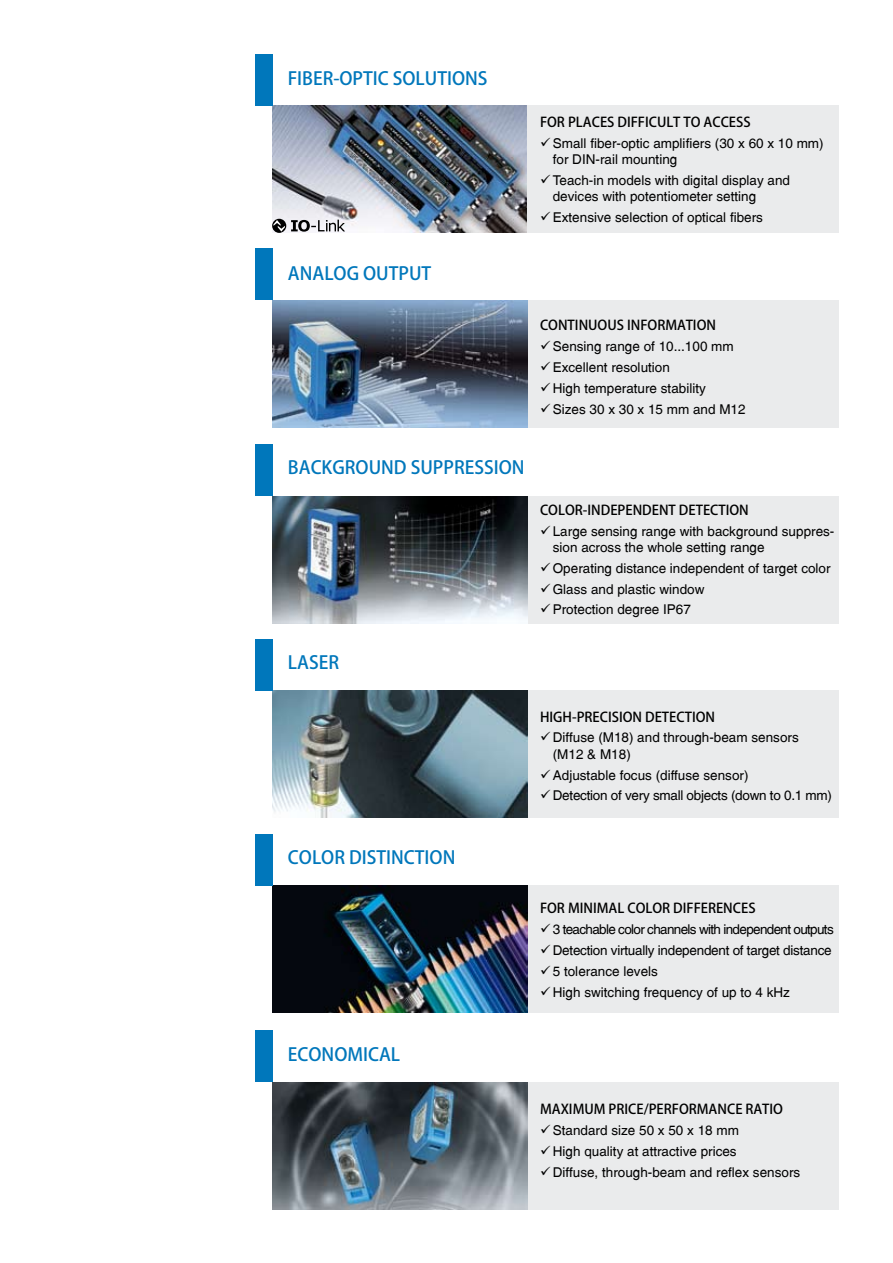
<style>
.page{position:relative;width:893px;height:1263px;background:#fff}
.page>*{position:absolute;margin:0;border:0;box-sizing:border-box;transform-origin:0 0}
.t1{font:500 18px "Koz Go Pro";color:#07b}
.t2{font:13.5px/16.2px "Switzerland Plain";color:#000}
.t3{font:500 13.5px "Koz Go Pro";color:#000}
.t4{font:13.5px "Switzerland Plain";letter-spacing:-.02em;color:#000}
.t5{font:13.5px "Switzerland Plain";letter-spacing:-.05em;color:#000}
</style>
<div class="page">
<div style="left:527px;top:690px;width:312px;height:128px;background:#eaebec"></div>
<div style="left:527px;top:300px;width:312px;height:128px;background:#eaebec"></div>
<div style="left:527px;top:496px;width:312px;height:128px;background:#eaebec"></div>
<div style="left:527px;top:1082px;width:312px;height:128px;background:#eaebec"></div>
<img style="left:272px;top:1082px;width:255px;height:128px">
<img style="left:272px;top:496px;width:255px;height:128px">
<img style="left:272px;top:690px;width:255px;height:128px">
<div style="left:255px;top:249px;width:17px;height:51px;background:#07b"></div>
<div style="left:255px;top:444px;width:17px;height:51px;background:#07b"></div>
<div style="left:255px;top:1030px;width:17px;height:51px;background:#07b"></div>
<div style="left:255px;top:639px;width:17px;height:51px;background:#07b"></div>
<img style="left:272px;top:105px;width:255px;height:128px">
<div style="left:255px;top:54px;width:17px;height:51px;background:#07b"></div>
<div style="left:527px;top:105px;width:312px;height:128px;background:#eaebec"></div>
<img style="left:272px;top:300px;width:255px;height:128px">
<div style="left:527px;top:885px;width:312px;height:128px;background:#eaebec"></div>
<img style="left:272px;top:885px;width:255px;height:128px">
<div style="left:255px;top:834px;width:17px;height:51px;background:#07b"></div>
<svg style="left:272px;top:219px;width:14px;height:14px"></svg>
<svg style="left:291px;top:220px;width:54px;height:12px"></svg>
<svg style="left:273px;top:220px;width:12px;height:12px"></svg>
<h1 class="t1" style="left:288px;top:67px;width:200px">FI BER-OPTIC SOLUTIONS</h1>
<h1 class="t1" style="left:288px;top:261px;width:145px">ANALOG OUTPUT</h1>
<p class="t3" style="left:540px;top:114px;width:204px">FOR PLACES DI FFICULT TO ACCESS</p>
<p class="t2" style="left:553px;top:135px;width:272px;text-indent:-13px">✓ Small fiber-optic amplifiers (30 x 60 x 10 mm) for DIN-rail mounting</p>
<p class="t2" style="left:553px;top:172px;width:239px;text-indent:-13px">✓ Teach-in models with digital display and devices with potentiometer setting</p>
<p class="t2" style="left:540px;top:209px;width:224px">✓ Extensive selection of optical fibers</p>
<p class="t3" style="left:540px;top:317px;width:177px">CONTI NUOUS I NFORMATION</p>
<p class="t2" style="left:540px;top:338px;width:195px">✓ Sensing range of 10...100 mm</p>
<p class="t2" style="left:540px;top:359px;width:131px">✓ Excellent resolution</p>
<p class="t2" style="left:540px;top:380px;width:167px">✓ High temperature stability</p>
<p class="t2" style="left:540px;top:401px;width:207px">✓ Sizes 30 x 30 x 15 mm and M12</p>
<h1 class="t1" style="left:288px;top:456px;width:238px">BACKGROUND SUPPRESSION</h1>
<h1 class="t1" style="left:288px;top:651px;width:42px">LASER</h1>
<p class="t3" style="left:540px;top:501px;width:210px">COLOR-I NDEPENDENT DETECTION</p>
<p class="t2" style="left:553px;top:523px;width:283px;text-indent:-13px">✓ Large sensing range with background suppres&shy;sion across the whole setting range</p>
<p class="t2" style="left:540px;top:560px;width:292px">✓ Operating distance independent of target color</p>
<p class="t2" style="left:540px;top:581px;width:166px">✓ Glass and plastic window</p>
<p class="t2" style="left:540px;top:601px;width:152px">✓ Protection degree IP67</p>
<p class="t3" style="left:540px;top:708px;width:177px">HIGH-PRECISION DETECTION</p>
<p class="t2" style="left:553px;top:729px;width:247px;text-indent:-13px">✓ Diffuse (M18) and through-beam sensors (M12 &amp; M18)</p>
<p class="t2" style="left:540px;top:766px;width:210px">✓ Adjustable focus (diffuse sensor)</p>
<p class="t4" style="left:540px;top:788px;width:293px">✓ Detection of very small objects (down to 0.1 mm)</p>
<h1 class="t1" style="left:288px;top:846px;width:169px">COLOR DISTI NCTION</h1>
<p class="t3" style="left:540px;top:900px;width:216px">FOR MI NIMAL COLOR DI FFERENCES</p>
<p class="t5" style="left:540px;top:921px;width:295px">✓ 3 teachable color channels with independent outputs</p>
<p class="t4" style="left:540px;top:942px;width:293px">✓ Detection virtually independent of target distance</p>
<p class="t2" style="left:540px;top:963px;width:119px">✓ 5 tolerance levels</p>
<p class="t2" style="left:540px;top:984px;width:251px">✓ High switching frequency of up to 4 kHz</p>
<h1 class="t1" style="left:288px;top:1043px;width:114px">ECONOMICAL</h1>
<p class="t3" style="left:540px;top:1100px;width:244px">MAXIM UM PRICE/PERFORMANCE RATIO</p>
<p class="t2" style="left:540px;top:1122px;width:200px">✓ Standard size 50 x 50 x 18 mm</p>
<p class="t2" style="left:540px;top:1143px;width:198px">✓ High quality at attractive prices</p>
<p class="t2" style="left:540px;top:1163px;width:262px">✓ Diffuse, through-beam and reflex sensors</p>
</div>
